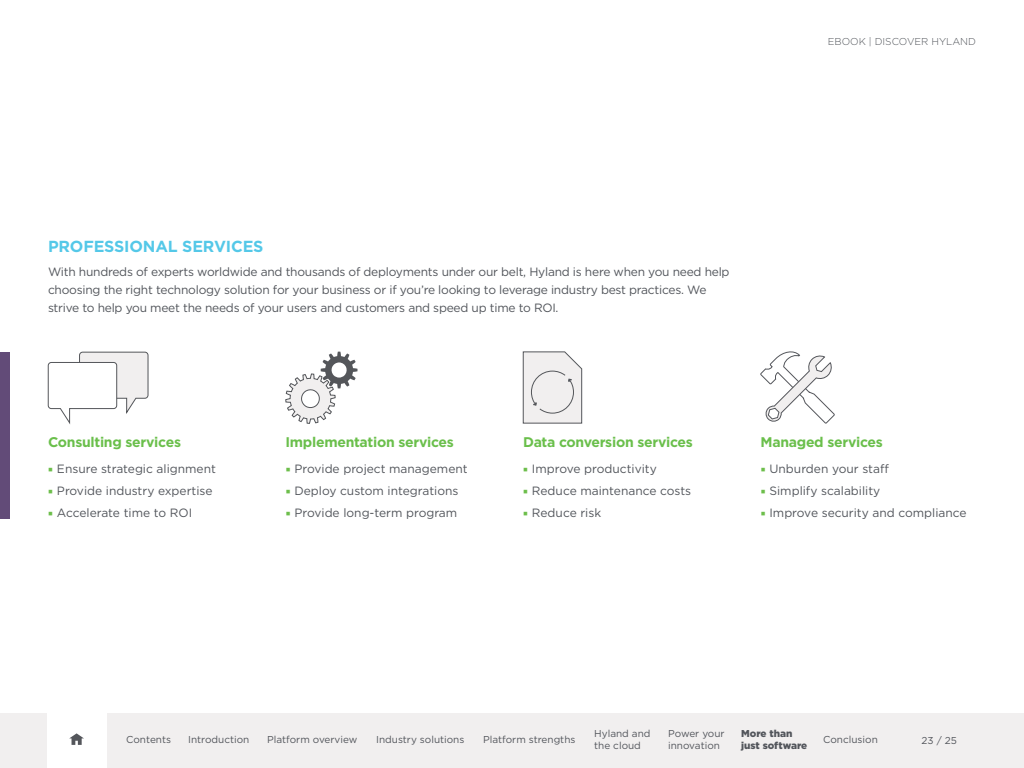
<style>
.page{position:relative;width:1024px;height:768px;background:#fff}
.page>*{position:absolute;margin:0;border:0;box-sizing:border-box;transform-origin:0 0}
.t1{font:700 16px "Gotham";letter-spacing:-.01em;color:#54c8e8}
.t2{font:700 14px "Gotham";letter-spacing:-.02em;color:#6abf4b}
.t3{font:12px/18px "Gotham";letter-spacing:-.02em;color:#52555b}
.t4{font:12px/22px "Gotham";color:#52555b}
.t5{font:10px/12px "Gotham";color:#52555b}
.t6{font:300 10px "Gotham";color:#52555b}
.t7{font:900 10px/12px "Gotham";color:#52555b}
</style>
<div class="page">
<div style="left:0;top:713px;width:1024px;height:55px;background:#f1efef"></div>
<div style="left:47px;top:713px;width:59px;height:55px;background:#fff"></div>
<svg style="left:69px;top:733px;width:15px;height:12px"></svg>
<div style="left:0;top:352px;width:9px;height:167px;background:#624b78"></div>
<svg style="left:48px;top:352px;width:101px;height:72px"></svg>
<svg style="left:285px;top:352px;width:73px;height:72px"></svg>
<svg style="left:523px;top:351px;width:59px;height:73px"></svg>
<svg style="left:760px;top:351px;width:75px;height:73px"></svg>
<p class="t6" style="left:828px;top:35px;width:150px">EBOOK | DISCOVER HYLAND</p>
<h1 class="t1" style="left:48px;top:236px;width:217px">PROFESSIONAL SERVICES</h1>
<p class="t3" style="left:48px;top:262px;width:683px">With hundreds of experts worldwide and thousands of deployments under our belt, Hyland is here when you need help choosing the right technology solution for your business or if you’re looking to leverage industry best practices. We strive to help you meet the needs of your users and customers and speed up time to ROI.</p>
<p class="t2" style="left:48px;top:433px;width:135px">Consulting services</p>
<p class="t4" style="left:57px;top:457px;width:160px">Ensure strategic alignment<br>Provide industry expertise<br>Accelerate time to ROI</p>
<p class="t2" style="left:286px;top:433px;width:170px">Implementation services</p>
<p class="t4" style="left:294px;top:457px;width:175px">Provide project management<br>Deploy custom integrations<br>Provide long-term program</p>
<p class="t2" style="left:523px;top:433px;width:171px">Data conversion services</p>
<p class="t4" style="left:532px;top:457px;width:161px">Improve productivity<br>Reduce maintenance costs<br>Reduce risk</p>
<p class="t2" style="left:760px;top:433px;width:124px">Managed services</p>
<p class="t4" style="left:769px;top:457px;width:199px">Unburden your staff<br>Simplify scalability<br>Improve security and compliance</p>
<p class="t5" style="left:126px;top:733px;width:46px">Contents</p>
<p class="t5" style="left:188px;top:733px;width:63px">Introduction</p>
<p class="t5" style="left:267px;top:733px;width:92px">Platform overview</p>
<p class="t5" style="left:376px;top:733px;width:90px">Industry solutions</p>
<p class="t5" style="left:483px;top:733px;width:94px">Platform strengths</p>
<p class="t5" style="left:594px;top:727px;width:58px">Hyland and the cloud</p>
<p class="t5" style="left:668px;top:727px;width:58px">Power your innovation</p>
<p class="t7" style="left:741px;top:728px;width:68px">More than just software</p>
<p class="t5" style="left:823px;top:733px;width:56px">Conclusion</p>
<p class="t5" style="left:922px;top:734px;width:37px">23 / 25</p>
</div>
